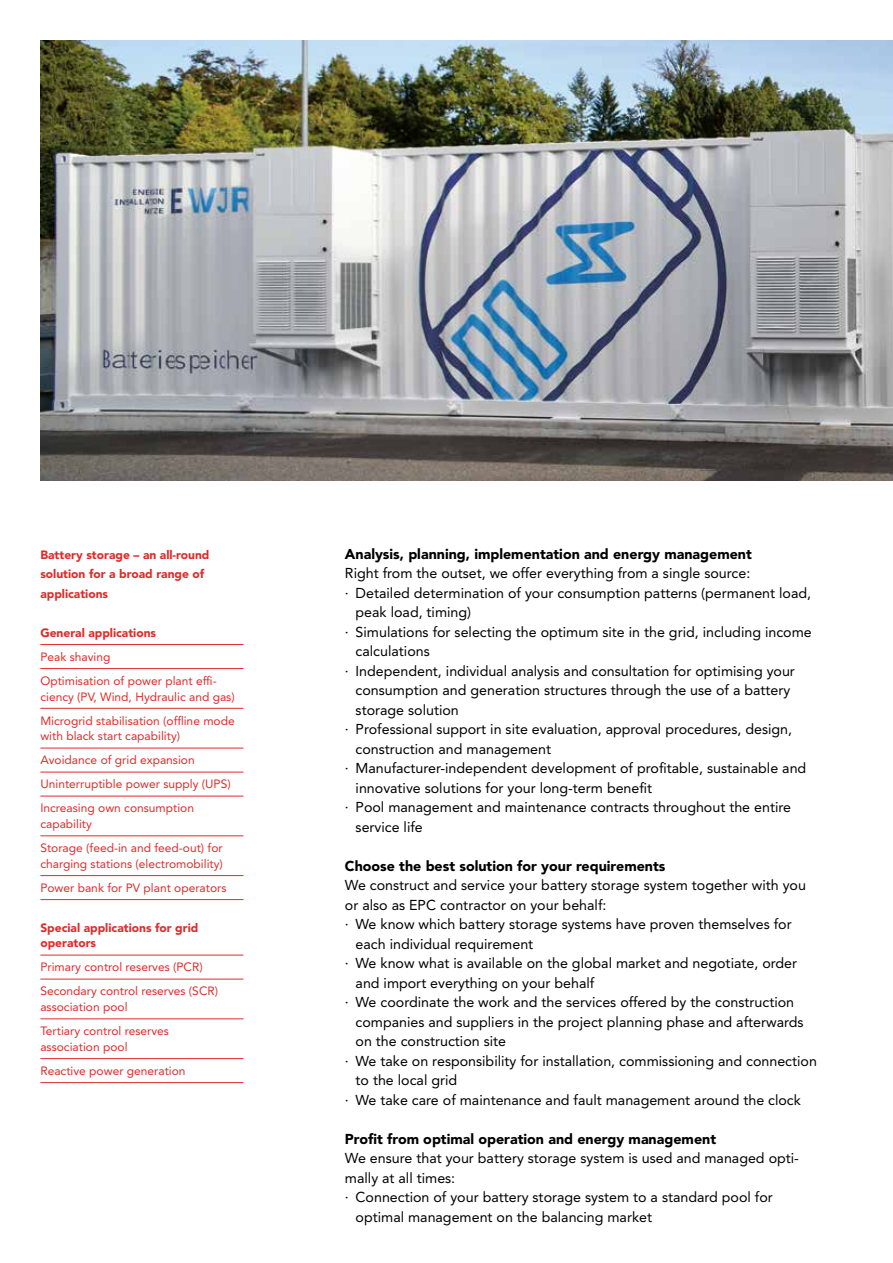
<style>
.page{position:relative;width:893px;height:1263px;background:#fff}
.page>*{position:absolute;margin:0;border:0;box-sizing:border-box;transform-origin:0 0}
.t1{font:14.25px "Avenir LT Pro";color:#000}
.t2{font:900 14.25px "Avenir LT Pro";color:#000}
.t3{font:12px/24px "Avenir LT Pro";color:#df2b2a}
.t4{font:900 12px/19.5px "Avenir LT Pro";color:#df2b2a}
</style>
<div class="page">
<img style="left:40px;top:40px;width:853px;height:441px">
<hr style="left:40px;top:644px;width:203px;height:1px;background:#df2b2a">
<hr style="left:40px;top:668px;width:203px;height:1px;background:#df2b2a">
<hr style="left:40px;top:708px;width:203px;height:1px;background:#df2b2a">
<hr style="left:40px;top:748px;width:203px;height:1px;background:#df2b2a">
<hr style="left:40px;top:772px;width:203px;height:1px;background:#df2b2a">
<hr style="left:40px;top:796px;width:203px;height:1px;background:#df2b2a">
<hr style="left:40px;top:835px;width:203px;height:1px;background:#df2b2a">
<hr style="left:40px;top:875px;width:203px;height:1px;background:#df2b2a">
<hr style="left:40px;top:899px;width:203px;height:1px;background:#df2b2a">
<hr style="left:40px;top:955px;width:203px;height:1px;background:#df2b2a">
<hr style="left:40px;top:979px;width:203px;height:1px;background:#df2b2a">
<hr style="left:40px;top:1018px;width:203px;height:1px;background:#df2b2a">
<hr style="left:40px;top:1058px;width:203px;height:1px;background:#df2b2a">
<hr style="left:40px;top:1082px;width:203px;height:1px;background:#df2b2a">
<p class="t4" style="left:40px;top:545px;width:171px">Battery storage – an all-round solution for a broad range of applications</p>
<p class="t4" style="left:40px;top:623px;width:117px">General applications</p>
<p class="t3" style="left:40px;top:645px;width:178px">Peak shaving<br>Optimisation of power plant effi-</p>
<p class="t3" style="left:40px;top:684px;width:196px">ciency (PV, Wind, Hydraulic and gas)<br>Microgrid stabilisation (offline mode</p>
<p class="t3" style="left:40px;top:724px;width:192px">with black start capability)<br>Avoidance of grid expansion<br>Uninterruptible power supply (UPS)<br>Increasing own consumption</p>
<p class="t3" style="left:40px;top:812px;width:184px">capability<br>Storage (feed-in and feed-out) for</p>
<p class="t3" style="left:40px;top:852px;width:188px">charging stations (electromobility)<br>Power bank for PV plant operators</p>
<p class="t4" style="left:40px;top:920px;width:160px;line-height:15.8px">Special applications for grid operators</p>
<p class="t3" style="left:40px;top:955px;width:179px">Primary control reserves (PCR)<br>Secondary control reserves (SCR)</p>
<p class="t3" style="left:40px;top:995px;width:130px">association pool<br>Tertiary control reserves</p>
<p class="t3" style="left:40px;top:1035px;width:147px">association pool<br>Reactive power generation</p>
<p class="t2" style="left:345px;top:545px;width:408px">Analysis, planning, implementation and energy management</p>
<p class="t1" style="left:345px;top:565px;width:407px">Right from the outset, we offer everything from a single source:</p>
<p class="t1" style="left:345px;top:584px;width:468px">· Detailed determination of your consumption patterns (permanent load,</p>
<p class="t1" style="left:356px;top:604px;width:117px">peak load, timing)</p>
<p class="t1" style="left:345px;top:623px;width:468px">· Simulations for selecting the optimum site in the grid, including income</p>
<p class="t1" style="left:356px;top:643px;width:76px">calculations</p>
<p class="t1" style="left:345px;top:662px;width:451px">· Independent, individual analysis and consultation for optimising your</p>
<p class="t1" style="left:356px;top:682px;width:436px">consumption and generation structures through the use of a battery</p>
<p class="t1" style="left:356px;top:701px;width:105px">storage solution</p>
<p class="t1" style="left:345px;top:721px;width:449px">· Professional support in site evaluation, approval procedures, design,</p>
<p class="t1" style="left:356px;top:740px;width:197px">construction and management</p>
<p class="t1" style="left:345px;top:760px;width:463px">· Manufacturer-independent development of profitable, sustainable and</p>
<p class="t1" style="left:356px;top:779px;width:298px">innovative solutions for your long-term benefit</p>
<p class="t1" style="left:345px;top:799px;width:448px">· Pool management and maintenance contracts throughout the entire</p>
<p class="t1" style="left:356px;top:818px;width:69px">service life</p>
<p class="t2" style="left:345px;top:857px;width:322px">Choose the best solution for your requirements</p>
<p class="t1" style="left:345px;top:877px;width:462px">We construct and service your battery storage system together with you</p>
<p class="t1" style="left:345px;top:896px;width:263px">or also as EPC contractor on your behalf:</p>
<p class="t1" style="left:345px;top:916px;width:448px">· We know which battery storage systems have proven themselves for</p>
<p class="t1" style="left:356px;top:935px;width:179px">each individual requirement</p>
<p class="t1" style="left:345px;top:955px;width:454px">· We know what is available on the global market and negotiate, order</p>
<p class="t1" style="left:356px;top:974px;width:240px">and import everything on your behalf</p>
<p class="t1" style="left:345px;top:994px;width:451px">· We coordinate the work and the services offered by the construction</p>
<p class="t1" style="left:356px;top:1013px;width:450px">companies and suppliers in the project planning phase and afterwards</p>
<p class="t1" style="left:356px;top:1033px;width:152px">on the construction site</p>
<p class="t1" style="left:345px;top:1052px;width:474px">· We take on responsibility for installation, commissioning and connection</p>
<p class="t1" style="left:356px;top:1072px;width:103px">to the local grid</p>
<p class="t1" style="left:345px;top:1091px;width:457px">· We take care of maintenance and fault management around the clock</p>
<p class="t2" style="left:345px;top:1130px;width:373px">Profit from optimal operation and energy management</p>
<p class="t1" style="left:345px;top:1150px;width:456px">We ensure that your battery storage system is used and managed opti-</p>
<p class="t1" style="left:345px;top:1169px;width:112px">mally at all times:</p>
<p class="t1" style="left:345px;top:1189px;width:429px">· Connection of your battery storage system to a standard pool for</p>
<p class="t1" style="left:356px;top:1208px;width:298px">optimal management on the balancing market</p>
</div>
